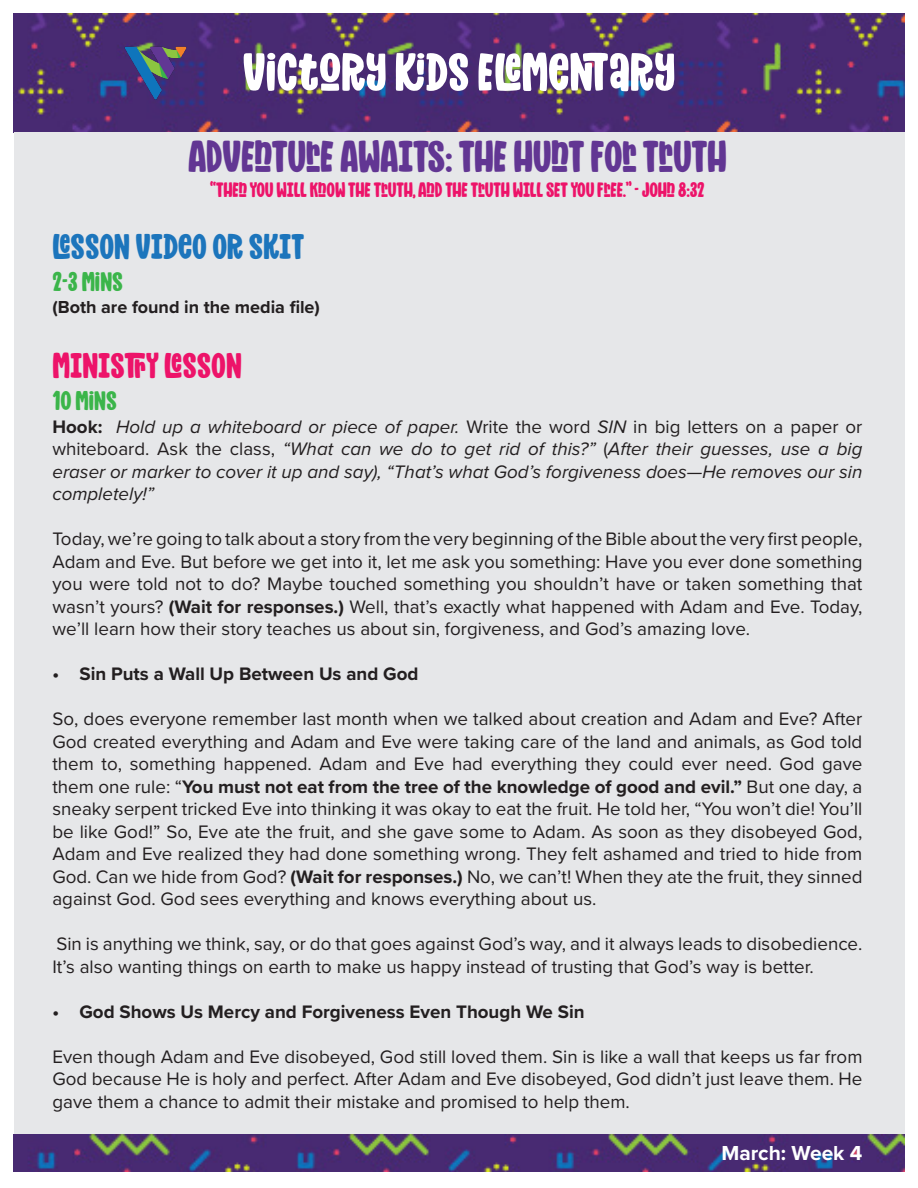
<style>
.page{position:relative;width:918px;height:1188px;background:#fff}
.page>*{position:absolute;margin:0;border:0;box-sizing:border-box;transform-origin:0 0}
.t1{font:54px "Mighty Mountain";color:#fff}
.t2{font:45px "Mighty Mountain";letter-spacing:-.01em;color:#623693}
.t3{font:36px "Mighty Mountain";color:#1c75bc}
.t4{font:36px "Mighty Mountain";color:#ed1369}
.t5{font:27px "Mighty Mountain";color:#3bb54a}
.t6{font:21px "Mighty Mountain";letter-spacing:-.01em;color:#ed1369}
.t7{font:700 21px "Proxima Nova";color:#fff}
.t8{font:18.75px/22.5px "Proxima Nova";color:#231f20;text-align:justify}
.t9{font:italic 18.75px/22.5px "Proxima Nova";color:#231f20;text-align:justify}
.t10{font:700 18.75px "Proxima Nova";color:#231f20}
.t11{font:700 18px "Proxima Nova";color:#231f20}
.s1{font-weight:700;font-style:normal}
.s2{font-style:normal}
.s3{font-weight:700}
</style>
<div class="page">
<img style="left:14px;top:14px;width:891px;height:119px">
<div style="left:14px;top:133px;width:890px;height:1009px;background:#e6e7e9"></div>
<img style="left:124px;top:40px;width:64px;height:64px">
<img style="left:14px;top:1134px;width:891px;height:37px">
<p class="t1" style="left:243px;top:35px;width:434px">VICTORY KIDS ELEMENTARY</p>
<p class="t2" style="left:188px;top:125px;width:540px">ADVENTURE AWAITS: THE HUNT FOR TRUTH</p>
<p class="t6" style="left:210px;top:175px;width:496px">“THEN YOU WILL KNOW THE TRUTH, AND THE TRUTH WILL SET YOU FREE.” - JOHN 8:32</p>
<p class="t3" style="left:52px;top:222px;width:253px">LESSON VIDEO OR SKIT</p>
<p class="t5" style="left:52px;top:263px;width:72px">2-3 MINS</p>
<p class="t11" style="left:52px;top:293px;width:269px">(Both are found in the media file)</p>
<p class="t4" style="left:52px;top:340px;width:191px">MINISTRY LESSON</p>
<p class="t5" style="left:52px;top:382px;width:66px">10 MINS</p>
<p class="t9" style="left:52px;top:416px;width:812px"><span class="s1">Hook:</span> Hold up a whiteboard or piece of paper. <span class="s2">Write the word</span> SIN <span class="s2">in big letters on a paper or whiteboard. Ask the class,</span> “What can we do to get rid of this?” <span class="s2">(</span>After their guesses, use a big eraser or marker to cover it up and say), “That’s what God’s forgiveness does—He removes our sin completely!”</p>
<p class="t8" style="left:52px;top:527px;width:812px">Today, we’re going to talk about a story from the very beginning of the Bible about the very first people, Adam and Eve. But before we get into it, let me ask you something: Have you ever done something you were told not to do? Maybe touched something you shouldn’t have or taken something that wasn’t yours? <span class="s3">(Wait for responses.)</span> Well, that’s exactly what happened with Adam and Eve. Today, we’ll learn how their story teaches us about sin, forgiveness, and God’s amazing love.</p>
<p class="t10" style="left:52px;top:660px;width:368px">• Sin Puts a Wall Up Between Us and God</p>
<p class="t8" style="left:52px;top:707px;width:812px">So, does everyone remember last month when we talked about creation and Adam and Eve? After God created everything and Adam and Eve were taking care of the land and animals, as God told them to, something happened. Adam and Eve had everything they could ever need. God gave them one rule: “<span class="s3">You must not eat from the tree of the knowledge of good and evil.”</span> But one day, a sneaky serpent tricked Eve into thinking it was okay to eat the fruit. He told her, “You won’t die! You’ll be like God!” So, Eve ate the fruit, and she gave some to Adam. As soon as they disobeyed God, Adam and Eve realized they had done something wrong. They felt ashamed and tried to hide from God. Can we hide from God? <span class="s3">(Wait for responses.)</span> No, we can’t! When they ate the fruit, they sinned against God. God sees everything and knows everything about us.</p>
<p class="t8" style="left:52px;top:932px;width:811px">Sin is anything we think, say, or do that goes against God’s way, and it always leads to disobedience.<br>It’s also wanting things on earth to make us happy instead of trusting that God’s way is better.</p>
<p class="t10" style="left:52px;top:997px;width:534px">• God Shows Us Mercy and Forgiveness Even Though We Sin</p>
<p class="t8" style="left:52px;top:1044px;width:812px">Even though Adam and Eve disobeyed, God still loved them. Sin is like a wall that keeps us far from God because He is holy and perfect. After Adam and Eve disobeyed, God didn’t just leave them. He gave them a chance to admit their mistake and promised to help them.</p>
<p class="t7" style="left:721px;top:1137px;width:143px">March: Week 4</p>
</div>
